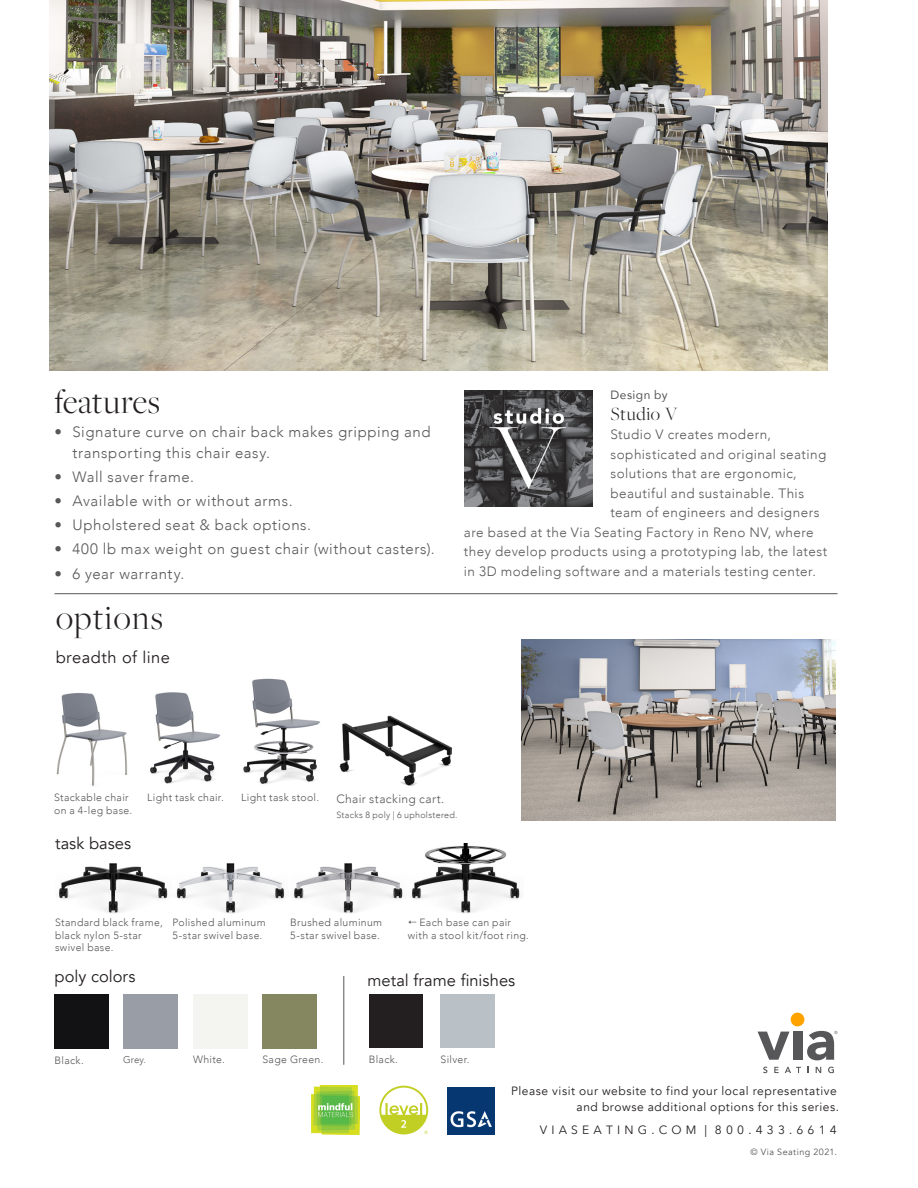
<style>
.page{position:relative;width:918px;height:1188px;background:#fff}
.page>*{position:absolute;margin:0;border:0;box-sizing:border-box;transform-origin:0 0}
.FreightBig_head{font:300 36px "Freight Big Pro";letter-spacing:.015em;color:#231f20}
.FreightBig_head-2{font:300 36px "Freight Big Pro";letter-spacing:.035em;color:#231f20}
.designer_head{font:300 19.5px "Freight Big Pro";letter-spacing:.03em;color:#231f20}
.subhead{font:16.5px "Avenir";letter-spacing:.005em;color:#231f20}
.subhead-2{font:16.5px "Avenir";letter-spacing:.025em;color:#231f20}
.t1{font:300 15px/21px "Avenir";letter-spacing:.04em;color:#575659}
.designer_body{font:300 13.5px "Avenir";letter-spacing:.035em;color:#57585a}
.t2{font:12px/16.5px "Avenir";letter-spacing:.045em;color:#231f20;text-align:right}
.t3{font:12px "Avenir Next";color:#231f20}
.caption_8pt{font:300 12px "Avenir";letter-spacing:.03em;color:#575659}
.designer_eyebrow{font:12px "Avenir";letter-spacing:.04em;color:#575659}
.caption_7pt{font:300 10.5px/12.8px "Avenir";letter-spacing:.035em;color:#575659}
.caption_7pt-2{font:300 9.75px "Avenir";color:#575659}
.caption_8pt-2{font:300 9px "Avenir";letter-spacing:.03em;color:#575659}
.t4{font:9px "Avenir";letter-spacing:.05em;color:#575659}
</style>
<div class="page">
<svg style="left:758px;top:1032px;width:32px;height:28px"></svg>
<div style="left:793px;top:1032px;width:9px;height:28px;background:#575659"></div>
<div style="left:791px;top:1013px;width:13px;height:13px;background:#ffa300;border-radius:50%"></div>
<svg style="left:763px;top:1067px;width:4px;height:6px"></svg>
<svg style="left:774px;top:1067px;width:5px;height:6px"></svg>
<svg style="left:785px;top:1067px;width:16px;height:6px"></svg>
<svg style="left:807px;top:1067px;width:2px;height:6px"></svg>
<svg style="left:816px;top:1067px;width:5px;height:6px"></svg>
<svg style="left:828px;top:1067px;width:6px;height:6px"></svg>
<svg style="left:807px;top:1031px;width:30px;height:29px"></svg>
<img style="left:448px;top:1088px;width:47px;height:46px">
<svg style="left:379px;top:1086px;width:49px;height:48px"></svg>
<img style="left:311px;top:1086px;width:49px;height:48px">
<img style="left:465px;top:390px;width:128px;height:117px">
<div style="left:441px;top:994px;width:54px;height:54px;background:#b9c0c6"></div>
<img style="left:521px;top:640px;width:315px;height:180px">
<hr style="left:54px;top:593px;width:783px;height:1px;background:#575659">
<div style="left:55px;top:994px;width:54px;height:54px;background:#121214"></div>
<div style="left:263px;top:994px;width:54px;height:54px;background:#858760"></div>
<div style="left:369px;top:994px;width:54px;height:54px;background:#231f20"></div>
<img style="left:50px;top:0;width:778px;height:371px">
<img style="left:150px;top:692px;width:71px;height:92px">
<img style="left:243px;top:678px;width:77px;height:106px">
<img style="left:339px;top:715px;width:113px;height:71px">
<img style="left:56px;top:693px;width:72px;height:93px">
<img style="left:59px;top:863px;width:109px;height:50px">
<img style="left:176px;top:863px;width:227px;height:50px">
<img style="left:411px;top:843px;width:109px;height:71px">
<hr style="left:344px;top:976px;width:1px;height:89px;background:#575659">
<p class="FreightBig_head" style="left:54px;top:378px;width:107px">features</p>
<p class="t1" style="left:72px;top:421px;width:360px;text-indent:-18px">• Signature curve on chair back makes gripping and transporting this chair easy.</p>
<p class="t1" style="left:54px;top:466px;width:141px">• Wall saver frame.</p>
<p class="t1" style="left:54px;top:490px;width:240px">• Available with or without arms.</p>
<p class="t1" style="left:54px;top:514px;width:258px">• Upholstered seat &amp; back options.</p>
<p class="t1" style="left:54px;top:538px;width:382px">• 400 lb max weight on guest chair (without casters).</p>
<p class="t1" style="left:54px;top:563px;width:131px">• 6 year warranty.</p>
<p class="FreightBig_head-2" style="left:56px;top:594px;width:108px">options</p>
<p class="subhead-2" style="left:56px;top:647px;width:116px">breadth of line</p>
<p class="designer_eyebrow" style="left:611px;top:385px;width:59px">Design by</p>
<p class="designer_head" style="left:611px;top:401px;width:69px">Studio V</p>
<p class="designer_body" style="left:611px;top:426px;width:162px">Studio V creates modern,</p>
<p class="designer_body" style="left:611px;top:446px;width:217px">sophisticated and original seating</p>
<p class="designer_body" style="left:611px;top:465px;width:188px">solutions that are ergonomic,</p>
<p class="designer_body" style="left:611px;top:485px;width:195px">beautiful and sustainable. This</p>
<p class="designer_body" style="left:611px;top:504px;width:211px">team of engineers and designers</p>
<p class="designer_body" style="left:464px;top:524px;width:351px">are based at the Via Seating Factory in Reno NV, where</p>
<p class="designer_body" style="left:464px;top:543px;width:365px">they develop products using a prototyping lab, the latest</p>
<p class="designer_body" style="left:464px;top:563px;width:353px">in 3D modeling software and a materials testing center.</p>
<p class="caption_7pt" style="left:54px;top:791px;width:80px">Stackable chair on a 4-leg base.</p>
<p class="subhead" style="left:55px;top:833px;width:78px">task bases</p>
<p class="caption_7pt" style="left:147px;top:791px;width:78px">Light task chair.</p>
<p class="caption_7pt" style="left:241px;top:791px;width:79px">Light task stool.</p>
<p class="caption_8pt" style="left:336px;top:791px;width:109px">Chair stacking cart.</p>
<p class="caption_8pt-2" style="left:336px;top:809px;width:123px">Stacks 8 poly | 6 upholstered.</p>
<p class="caption_7pt" style="left:55px;top:916px;width:109px">Standard black frame, black nylon 5-star swivel base.</p>
<p class="caption_7pt" style="left:173px;top:916px;width:95px">Polished aluminum<br>5-star swivel base.</p>
<p class="caption_7pt" style="left:290px;top:916px;width:93px">Brushed aluminum<br>5-star swivel base.</p>
<p class="caption_7pt" style="left:408px;top:916px;width:123px">✓ Each base can pair with a stool kit/foot ring.</p>
<p class="subhead" style="left:55px;top:966px;width:82px">poly colors</p>
<p class="caption_7pt" style="left:55px;top:1054px;width:31px">Black.</p>
<p class="caption_7pt-2" style="left:123px;top:1054px;width:24px">Grey.</p>
<p class="caption_7pt" style="left:193px;top:1053px;width:33px">White.</p>
<p class="caption_7pt" style="left:263px;top:1053px;width:62px">Sage Green.</p>
<p class="subhead" style="left:367px;top:970px;width:149px">metal frame finishes</p>
<p class="caption_7pt" style="left:369px;top:1053px;width:31px">Black.</p>
<p class="caption_7pt" style="left:441px;top:1053px;width:31px">Silver.</p>
<p class="t2" style="left:511px;top:1082px;width:330px">Please visit our website to find your local representative and browse additional options for this series.</p>
<p class="t3" style="left:540px;top:1120px;width:299px">V I A S E A T I N G . C O M | 8 0 0 . 4 3 3 . 6 6 1 4</p>
<p class="t4" style="left:751px;top:1146px;width:88px">© Via Seating 2021.</p>
</div>
